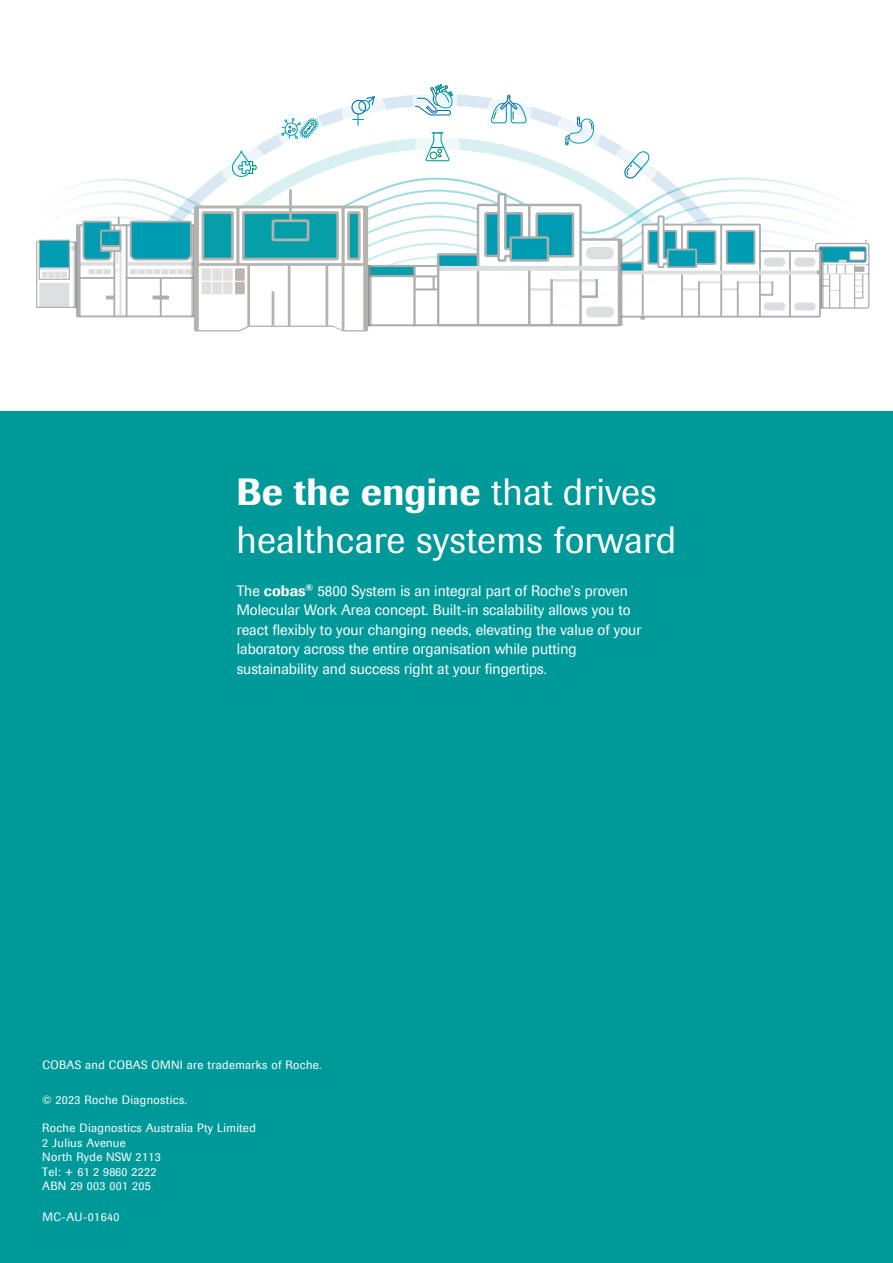
<style>
.page{position:relative;width:893px;height:1263px;background:#fff}
.page>*{position:absolute;margin:0;border:0;box-sizing:border-box;transform-origin:0 0}
.t1{font:37.65px "Imago Pro";letter-spacing:.005em;color:#fff}
.t2{font:500 37.65px "Imago";letter-spacing:.005em;color:#fff}
.t3{font:15px/19.5px "Imago";color:#fff}
.t4{font:12px/14.4px "Imago";letter-spacing:.03em;color:#fff}
.s1{font-family:"Imago Pro";font-weight:400}
.s2{font-weight:500}
</style>
<div class="page">
<div style="left:0;top:411px;width:893px;height:852px;background:#099"></div>
<svg style="left:66px;top:177px;width:746px;height:12px"></svg>
<svg style="left:66px;top:189px;width:755px;height:5px"></svg>
<svg style="left:161px;top:95px;width:556px;height:99px"></svg>
<svg style="left:173px;top:137px;width:528px;height:57px"></svg>
<div style="left:487px;top:91px;width:44px;height:45px;background:#fff;border-radius:50%"></div>
<div style="left:342px;top:91px;width:45px;height:45px;background:linear-gradient(to right,#fdfefe,#fcfdfe);border-radius:50%"></div>
<svg style="left:350px;top:95px;width:26px;height:31px"></svg>
<div style="left:279px;top:110px;width:44px;height:45px;background:#fff;border-radius:50%"></div>
<div style="left:220px;top:142px;width:45px;height:45px;background:linear-gradient(to right,#fbfdfe,#fdfefe);border-radius:50%"></div>
<svg style="left:232px;top:151px;width:25px;height:26px"></svg>
<div style="left:415px;top:125px;width:45px;height:44px;background:linear-gradient(to right,#fdfefe,#fcfefe);border-radius:50%"></div>
<svg style="left:424px;top:132px;width:26px;height:30px"></svg>
<div style="left:613px;top:142px;width:45px;height:45px;background:linear-gradient(to right,#fdfefe,#fdfefe);border-radius:50%"></div>
<svg style="left:623px;top:149px;width:28px;height:31px"></svg>
<div style="left:556px;top:110px;width:45px;height:45px;background:linear-gradient(to right,#fcfdfe,#fdfefe);border-radius:50%"></div>
<svg style="left:565px;top:117px;width:30px;height:28px"></svg>
<svg style="left:281px;top:117px;width:38px;height:22px"></svg>
<svg style="left:413px;top:77px;width:44px;height:45px"></svg>
<svg style="left:414px;top:77px;width:50px;height:44px"></svg>
<svg style="left:69px;top:194px;width:801px;height:133px"></svg>
<svg style="left:490px;top:95px;width:37px;height:29px"></svg>
<div style="left:816px;top:243px;width:53px;height:65px;background:#fff;border-radius:2px"></div>
<div style="left:815px;top:243px;width:54px;height:66px;border:1px solid #adaeb0;border-radius:2px"></div>
<hr style="left:854px;top:265px;width:1px;height:43px;background:#adaeb0">
<svg style="left:853px;top:256px;width:16px;height:43px"></svg>
<hr style="left:818px;top:264px;width:49px;height:1px;background:#dddedf">
<div style="left:854px;top:266px;width:10px;height:6px;background:#adaeb0"></div>
<hr style="left:818px;top:273px;width:49px;height:1px;background:#dddedf">
<svg style="left:819px;top:247px;width:47px;height:15px"></svg>
<div style="left:850px;top:251px;width:14px;height:9px;background:#fff"></div>
<div style="left:849px;top:251px;width:16px;height:9px;border:1px solid #adaeb0"></div>
<div style="left:368px;top:276px;width:47px;height:49px;background:#fff"></div>
<div style="left:367px;top:275px;width:49px;height:51px;border:2px solid #adaeb0"></div>
<div style="left:368px;top:266px;width:47px;height:10px;background:#049fa9"></div>
<div style="left:367px;top:265px;width:49px;height:12px;border:2px solid #adaeb0"></div>
<div style="left:415px;top:266px;width:23px;height:59px;background:#fff"></div>
<div style="left:414px;top:265px;width:25px;height:61px;border:2px solid #adaeb0"></div>
<hr style="left:415px;top:275px;width:23px;height:2px;background:#adaeb0">
<hr style="left:415px;top:288px;width:23px;height:2px;background:#adaeb0">
<svg style="left:433px;top:192px;width:414px;height:135px"></svg>
<svg style="left:369px;top:265px;width:3px;height:61px"></svg>
<svg style="left:36px;top:204px;width:333px;height:128px"></svg>
<div style="left:243px;top:213px;width:95px;height:46px;background:#049fa9"></div>
<div style="left:242px;top:211px;width:97px;height:49px;border:3px solid #b5b3af"></div>
<div style="left:196px;top:206px;width:43px;height:60px;border:3px solid #b5b3af"></div>
<div style="left:237px;top:206px;width:107px;height:60px;border:3px solid #b5b3af"></div>
<div style="left:342px;top:206px;width:24px;height:60px;border:3px solid #b5b3af"></div>
<div style="left:272px;top:219px;width:37px;height:22px;border:3px solid #b5b3af"></div>
<div style="left:203px;top:213px;width:30px;height:46px;background:#049fa9"></div>
<div style="left:201px;top:211px;width:33px;height:49px;border:3px solid #b5b3af"></div>
<div style="left:348px;top:213px;width:11px;height:46px;background:#049fa9"></div>
<div style="left:347px;top:211px;width:14px;height:49px;border:3px solid #b5b3af"></div>
<hr style="left:289px;top:189px;width:3px;height:32px;background:#b5b3af">
<hr style="left:326px;top:264px;width:2px;height:62px;background:#b5b3af">
<hr style="left:342px;top:264px;width:2px;height:66px;background:#b5b3af">
<hr style="left:288px;top:264px;width:2px;height:62px;background:#b5b3af">
<hr style="left:247px;top:264px;width:3px;height:62px;background:#b5b3af">
<hr style="left:272px;top:291px;width:2px;height:35px;background:#b5b3af">
<div style="left:194px;top:206px;width:5px;height:125px;border:3px solid #b5b3af"></div>
<div style="left:363px;top:206px;width:5px;height:125px;border:3px solid #b5b3af"></div>
<div style="left:201px;top:282px;width:10px;height:12px;background:#e1e0df"></div>
<div style="left:212px;top:282px;width:10px;height:12px;background:#e1e0df"></div>
<div style="left:223px;top:282px;width:10px;height:12px;background:#e1e0df"></div>
<div style="left:201px;top:268px;width:10px;height:13px;background:#e1e0df"></div>
<div style="left:212px;top:268px;width:10px;height:13px;background:#e1e0df"></div>
<div style="left:223px;top:268px;width:10px;height:13px;background:#e1e0df"></div>
<div style="left:235px;top:282px;width:10px;height:12px;background:#bab6b3"></div>
<div style="left:235px;top:268px;width:10px;height:13px;background:#bab6b3"></div>
<svg style="left:73px;top:242px;width:4px;height:65px"></svg>
<h1 class="t2" style="left:237px;top:467px;width:422px">Be the engine <span class="s1">that drives</span></h1>
<h1 class="t1" style="left:237px;top:515px;width:441px">healthcare systems forward</h1>
<p class="t3" style="left:237px;top:581px;width:406px">The <span class="s2">cobas</span><sup>®</sup> 5800 System is an integral part of Roche’s proven Molecular Work Area concept. Built-in scalability allows you to react flexibly to your changing needs, elevating the value of your laboratory across the entire organisation while putting sustainability and success right at your fingertips.</p>
<p class="t4" style="left:43px;top:1058px;width:281px">COBAS and COBAS OMNI are trademarks of Roche.</p>
<p class="t4" style="left:42px;top:1092px;width:146px">© 2023 Roche Diagnostics.</p>
<p class="t4" style="left:42px;top:1121px;width:215px">Roche Diagnostics Australia Pty Limited<br>2 Julius Avenue<br>North Ryde NSW 2113<br>Tel: + 61 2 9860 2222<br>ABN 29 003 001 205</p>
<p class="t4" style="left:43px;top:1209px;width:78px">MC-AU-01640</p>
</div>
